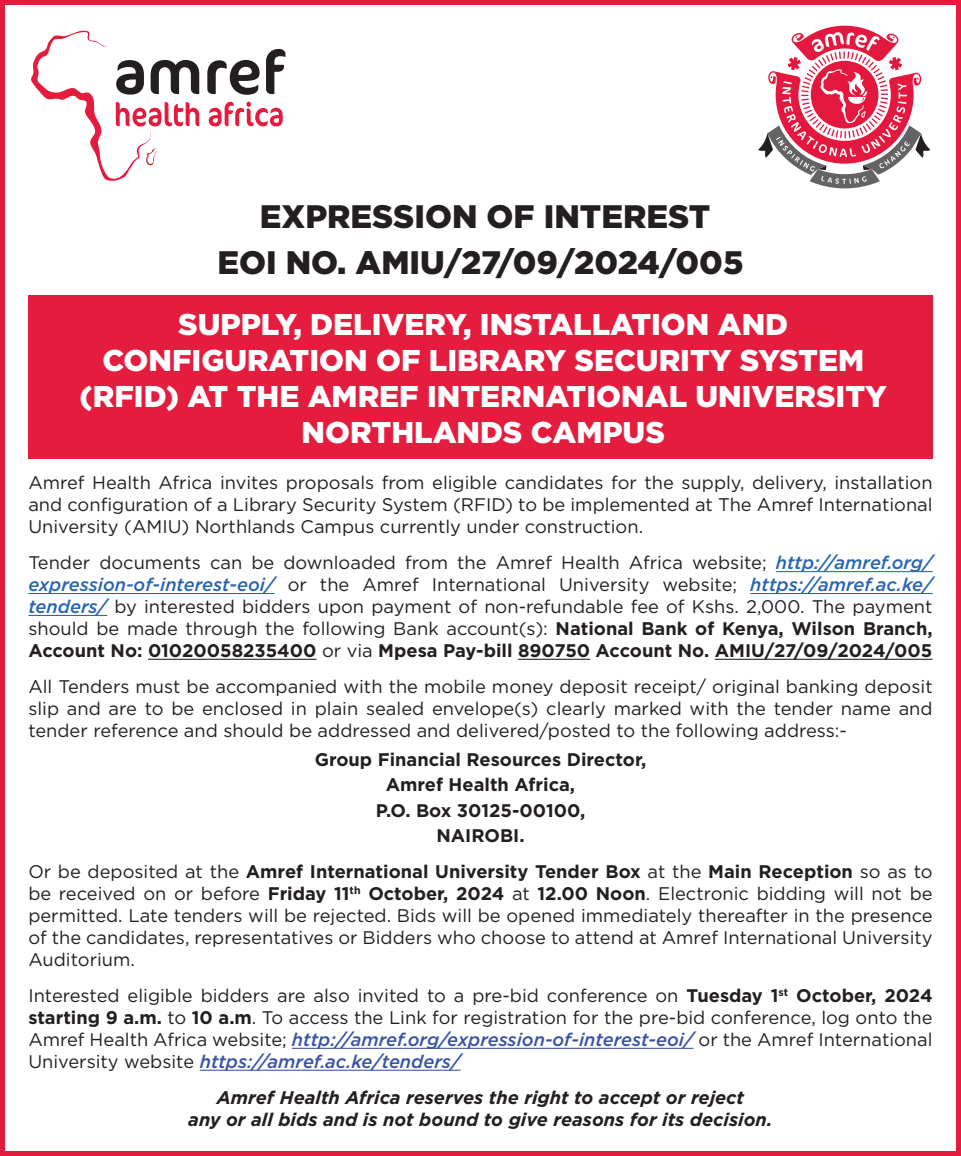
<style>
.page{position:relative;width:961px;height:1156px;background:#fff}
.page>*{position:absolute;margin:0;border:0;box-sizing:border-box;transform-origin:0 0}
.t1{font:900 32.5px "Gotham";color:#231f20}
.t2{font:900 30px/36px "Gotham";color:#fff;text-align:center}
.t3{font:18.25px/22px "Gotham";color:#231f20;text-align:justify}
.t4{font:italic 700 18.25px "Gotham";color:#231f20}
.t5{font:700 18.25px "Gotham";color:#231f20}
.s1{font-weight:500;font-style:italic;color:#2865b1}
.s2{font-weight:700}
.s3{font-weight:500;font-style:italic;color:#3853a3}
</style>
<div class="page">
<div style="left:0;top:0;width:960px;height:1155px;border:5px solid #e41d3f"></div>
<div style="left:28px;top:295px;width:904px;height:163px;background:#e41d3f"></div>
<svg style="left:207px;top:60px;width:52px;height:35px"></svg>
<svg style="left:266px;top:49px;width:19px;height:45px"></svg>
<svg style="left:209px;top:102px;width:73px;height:24px"></svg>
<svg style="left:31px;top:30px;width:168px;height:151px"></svg>
<svg style="left:758px;top:26px;width:172px;height:162px"></svg>
<hr style="left:775px;top:571px;width:157px;height:1px;background:#2865b1">
<hr style="left:28px;top:593px;width:246px;height:1px;background:#2865b1">
<hr style="left:750px;top:593px;width:182px;height:1px;background:#2865b1">
<hr style="left:28px;top:614px;width:79px;height:2px;background:#2865b1">
<hr style="left:148px;top:658px;width:168px;height:1px;background:#231f20">
<hr style="left:518px;top:658px;width:72px;height:1px;background:#231f20">
<hr style="left:714px;top:658px;width:218px;height:1px;background:#231f20">
<hr style="left:292px;top:1047px;width:401px;height:1px;background:#3853a3">
<hr style="left:200px;top:1069px;width:260px;height:1px;background:#3853a3">
<p class="t1" style="left:260px;top:194px;width:451px">EXPRESSION OF INTEREST</p>
<p class="t1" style="left:217px;top:240px;width:527px">EOI NO. AMIU/27/09/2024/005</p>
<p class="t2" style="left:79px;top:306px;width:808px">SUPPLY, DELIVERY, INSTALLATION AND CONFIGURATION OF LIBRARY SECURITY SYSTEM (RFID) AT THE AMREF INTERNATIONAL UNIVERSITY NORTHLANDS CAMPUS</p>
<p class="t3" style="left:28px;top:471px;width:905px">Amref Health Africa invites proposals from eligible candidates for the supply, delivery, installation and configuration of a Library Security System (RFID) to be implemented at The Amref International University (AMIU) Northlands Campus currently under construction.</p>
<p class="t3" style="left:28px;top:551px;width:905px">Tender documents can be downloaded from the Amref Health Africa website; <span class="s1">http://amref.org/ expression-of-interest-eoi/</span> or the Amref International University website; <span class="s1">https://amref.ac.ke/ tenders/</span> by interested bidders upon payment of non-refundable fee of Kshs. 2,000. The payment should be made through the following Bank account(s): <span class="s2">National Bank of Kenya, Wilson Branch, Account No: 01020058235400</span> or via <span class="s2">Mpesa Pay-bill 890750 Account No. AMIU/27/09/2024/005</span></p>
<p class="t3" style="left:28px;top:675px;width:905px">All Tenders must be accompanied with the mobile money deposit receipt/ original banking deposit slip and are to be enclosed in plain sealed envelope(s) clearly marked with the tender name and tender reference and should be addressed and delivered/posted to the following address:-</p>
<p class="t5" style="left:315px;top:747px;width:333px">Group Financial Resources Director,</p>
<p class="t5" style="left:386px;top:772px;width:191px">Amref Health Africa,</p>
<p class="t5" style="left:375px;top:797px;width:211px">P.O. Box 30125-00100,</p>
<p class="t5" style="left:436px;top:823px;width:90px">NAIROBI.</p>
<p class="t3" style="left:28px;top:860px;width:905px">Or be deposited at the <span class="s2">Amref International University Tender Box</span> at the <span class="s2">Main Reception</span> so as to be received on or before <span class="s2">Friday 11</span><sup>th</sup> <span class="s2">October, 2024</span> at <span class="s2">12.00 Noon</span>. Electronic bidding will not be permitted. Late tenders will be rejected. Bids will be opened immediately thereafter in the presence of the candidates, representatives or Bidders who choose to attend at Amref International University Auditorium.</p>
<p class="t3" style="left:28px;top:983px;width:905px">Interested eligible bidders are also invited to a pre-bid conference on <span class="s2">Tuesday 1</span><sup>st</sup> <span class="s2">October, 2024 starting 9 a.m.</span> to <span class="s2">10 a.m</span>. To access the Link for registration for the pre-bid conference, log onto the Amref Health Africa website; <span class="s3">http://amref.org/expression-of-interest-eoi/</span> or the Amref International University website <span class="s3">https://amref.ac.ke/tenders/</span></p>
<p class="t4" style="left:217px;top:1084px;width:528px">Amref Health Africa reserves the right to accept or reject</p>
<p class="t4" style="left:188px;top:1106px;width:586px">any or all bids and is not bound to give reasons for its decision.</p>
</div>
